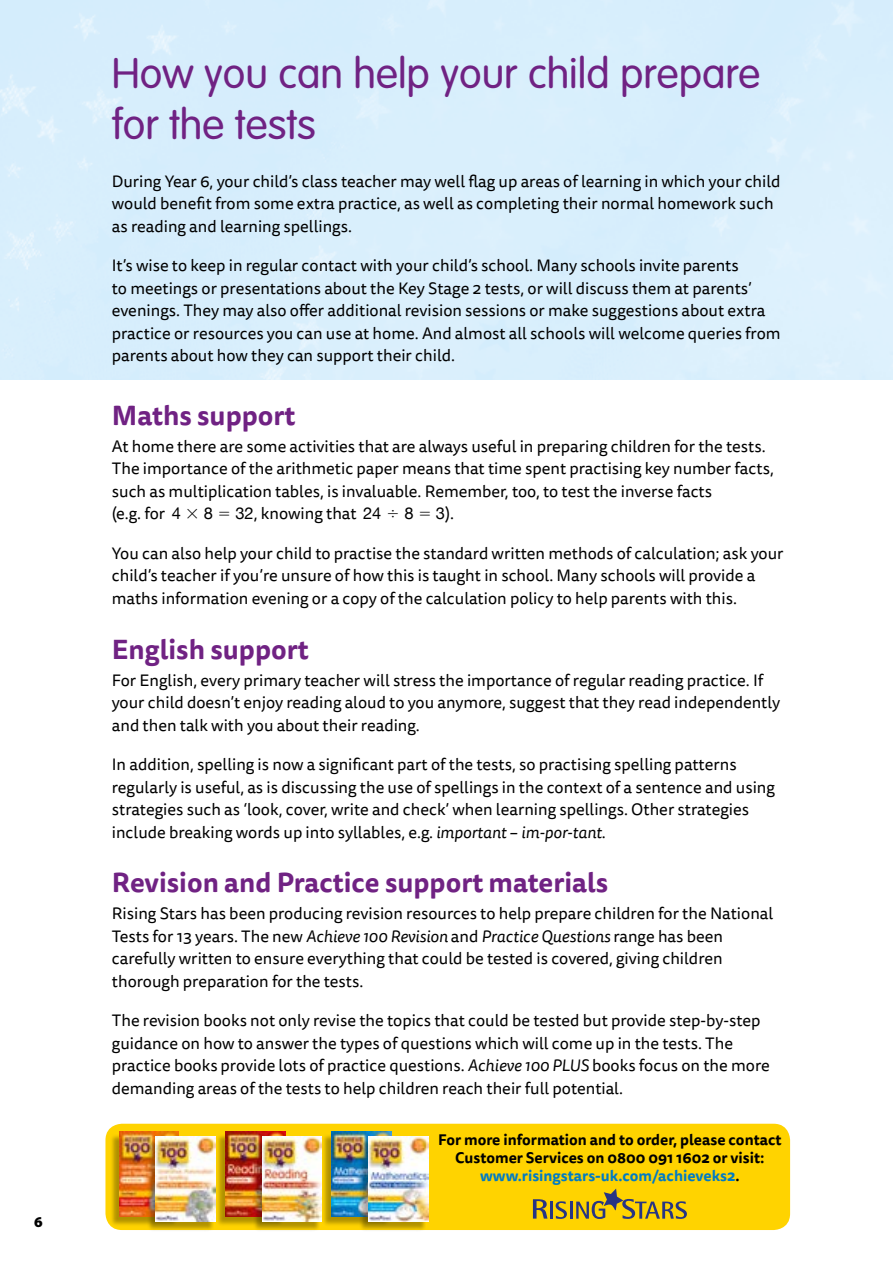
<style>
.page{position:relative;width:893px;height:1263px;background:#fff}
.page>*{position:absolute;margin:0;border:0;box-sizing:border-box;transform-origin:0 0}
.t1{font:300 42px/50.4px "VAG Rounded";color:#702283}
.t2{font:700 27px "Tisa Sans Pro";color:#702283}
.t3{font:16.5px/22.5px "Tisa Sans Pro";color:#000}
.t4{font:700 15px/18px "Tisa Sans Pro";color:#000;text-align:center}
.t5{font:900 15px "Myriad Pro";color:#000}
.s1{font-family:"Helvetica Neue"}
.s2{font-family:"Mathematical Pi One"}
.s3{font-style:italic}
.s4{color:#007bc4}
</style>
<div class="page">
<div style="left:105px;top:1124px;width:685px;height:106px;background:#ffd300;border-radius:16px"></div>
<svg style="left:533px;top:1199px;width:14px;height:19px"></svg>
<hr style="left:550px;top:1201px;width:3px;height:18px;background:#283583">
<svg style="left:556px;top:1201px;width:11px;height:18px"></svg>
<hr style="left:570px;top:1201px;width:3px;height:18px;background:#283583">
<svg style="left:576px;top:1188px;width:111px;height:31px"></svg>
<div style="left:109px;top:1134px;width:68px;height:93px;background:#000;opacity:.31"></div>
<img style="left:119px;top:1132px;width:60px;height:84px">
<div style="left:216px;top:1134px;width:67px;height:93px;background:#000;opacity:.31"></div>
<img style="left:225px;top:1132px;width:60px;height:84px">
<div style="left:322px;top:1134px;width:67px;height:93px;background:#000;opacity:.31"></div>
<img style="left:331px;top:1132px;width:60px;height:84px">
<div style="left:146px;top:1139px;width:68px;height:93px;background:#000;opacity:.31"></div>
<img style="left:156px;top:1137px;width:60px;height:84px">
<div style="left:252px;top:1139px;width:68px;height:93px;background:#000;opacity:.31"></div>
<img style="left:262px;top:1137px;width:60px;height:84px">
<div style="left:358px;top:1139px;width:68px;height:93px;background:#000;opacity:.31"></div>
<img style="left:368px;top:1137px;width:60px;height:84px">
<p class="t5" style="left:34px;top:1214px;width:10px">6</p>
<h1 class="t1" style="left:112px;top:48px;width:650px">How you can help your child prepare for the tests</h1>
<p class="t3" style="left:112px;top:170px;width:670px">During Year 6, your child’s class teacher may well flag up areas of learning in which your child would benefit from some extra practice, as well as completing their normal homework such as reading and learning spellings.</p>
<p class="t3" style="left:112px;top:255px;width:670px">It’s wise to keep in regular contact with your child’s school. Many schools invite parents<br>to meetings or presentations about the Key Stage 2 tests, or will discuss them at parents’ evenings. They may also offer additional revision sessions or make suggestions about extra practice or resources you can use at home. And almost all schools will welcome queries from parents about how they can support their child.</p>
<h2 class="t2" style="left:112px;top:396px;width:185px">Maths support</h2>
<p class="t3" style="left:112px;top:435px;width:663px">At home there are some activities that are always useful in preparing children for the tests.<br>The importance of the arithmetic paper means that time spent practising key number facts, such as multiplication tables, is invaluable. Remember, too, to test the inverse facts<br>(e.g. for <span class="s1">4</span> <span class="s2">3</span> <span class="s1">8</span> <span class="s2">5</span> <span class="s1">32</span>, knowing that <span class="s1">24</span> <span class="s2">4</span> <span class="s1">8</span> <span class="s2">5</span> <span class="s1">3</span>).</p>
<p class="t3" style="left:112px;top:542px;width:673px">You can also help your child to practise the standard written methods of calculation; ask your child’s teacher if you’re unsure of how this is taught in school. Many schools will provide a maths information evening or a copy of the calculation policy to help parents with this.</p>
<h2 class="t2" style="left:112px;top:629px;width:198px">English support</h2>
<p class="t3" style="left:112px;top:669px;width:670px">For English, every primary teacher will stress the importance of regular reading practice. If your child doesn’t enjoy reading aloud to you anymore, suggest that they read independently and then talk with you about their reading.</p>
<p class="t3" style="left:112px;top:753px;width:665px">In addition, spelling is now a significant part of the tests, so practising spelling patterns regularly is useful, as is discussing the use of spellings in the context of a sentence and using strategies such as ‘look, cover, write and check’ when learning spellings. Other strategies include breaking words up into syllables, e.g. <span class="s3">important</span> – <span class="s3">im-por-tant</span>.</p>
<h2 class="t2" style="left:112px;top:863px;width:498px">Revision and Practice support materials</h2>
<p class="t3" style="left:112px;top:903px;width:663px">Rising Stars has been producing revision resources to help prepare children for the National Tests for 13 years. The new <span class="s3">Achieve 100 Revision</span> and <span class="s3">Practice Questions</span> range has been carefully written to ensure everything that could be tested is covered, giving children thorough preparation for the tests.</p>
<p class="t3" style="left:112px;top:1010px;width:659px">The revision books not only revise the topics that could be tested but provide step-by-step guidance on how to answer the types of questions which will come up in the tests. The practice books provide lots of practice questions. <span class="s3">Achieve 100 PLUS</span> books focus on the more demanding areas of the tests to help children reach their full potential.</p>
<p class="t4" style="left:438px;top:1131px;width:345px">For more information and to order, please contact<br>Customer Services on 0800 091 1602 or visit: <span class="s4">www.risingstars-uk.com/achieveks2</span>.</p>
</div>
